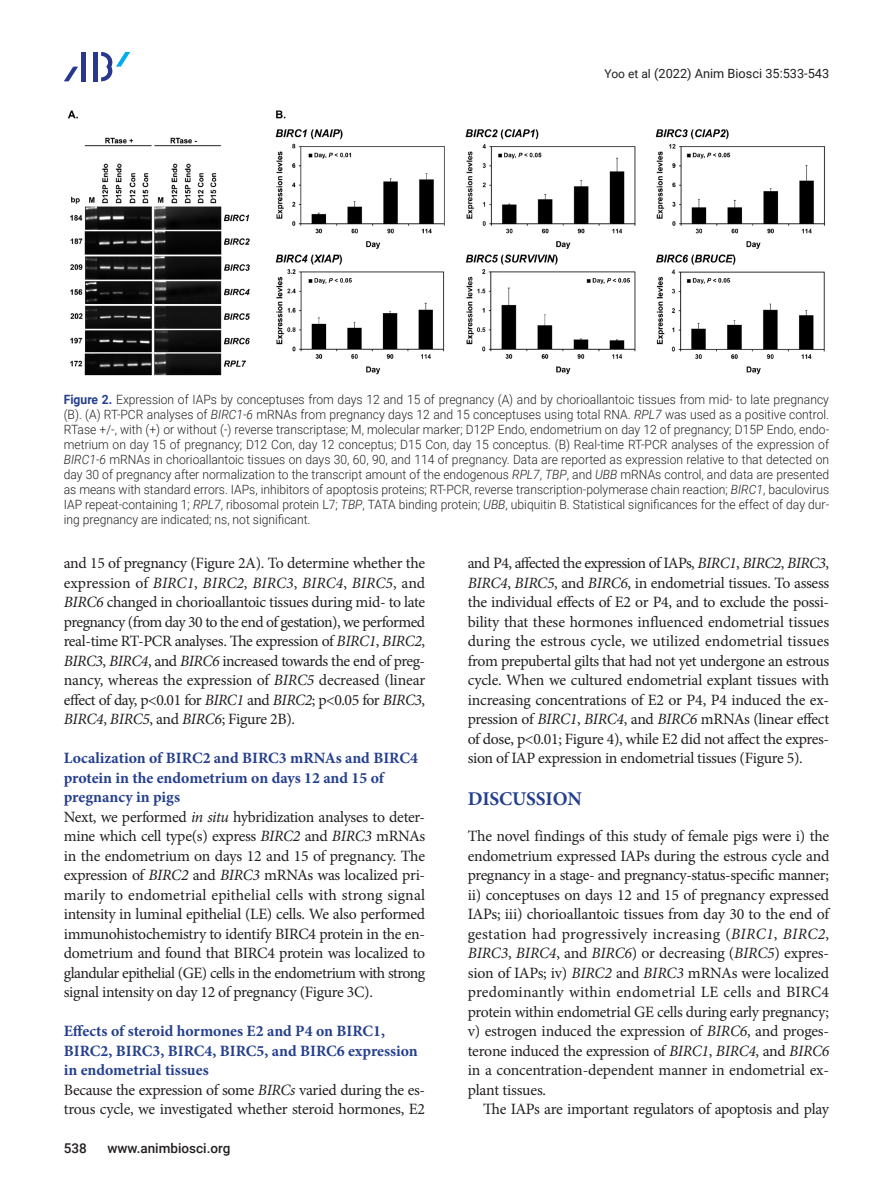
<style>
.page{position:relative;width:893px;height:1191px;background:#fff}
.page>*{position:absolute;margin:0;border:0;box-sizing:border-box;transform-origin:0 0}
.대제목{font:700 19.5px "Minion Pro";letter-spacing:-.01em;color:#253f8e}
.본문{font:15.75px/19.5px "Minion Pro";letter-spacing:-.02em;color:#231f20;text-align:justify}
.중제목{font:700 15.75px/19.5px "Minion Pro";color:#253f8e}
.t1{font:500 13.5px "Roboto";color:#231f20}
.표_그림__제목{font:300 12.75px/15px "Roboto";color:#231f20;text-align:justify;scale:.95 1}
.t2{font:12.75px "Roboto";color:#231f20}
.s1{font-size:12px}
.s2{font-weight:700;color:#253f8e}
.s3{font-style:italic}
</style>
<div class="page">
<div style="left:93px;top:52px;width:5px;height:29px;background:#283890"></div>
<hr style="left:82px;top:52px;width:4px;height:29px;background:#283890">
<svg style="left:64px;top:67px;width:14px;height:14px"></svg>
<svg style="left:101px;top:52px;width:29px;height:29px"></svg>
<img style="left:67px;top:110px;width:758px;height:266px">
<p class="t2" style="left:605px;top:65px;width:226px"><span class="s1">Yoo et al</span> (2022) Anim Biosci 35:533-543</p>
<p class="표_그림__제목" style="left:64px;top:392px;width:807px"><span class="s2">Figure 2.</span> Expression of IAPs by conceptuses from days 12 and 15 of pregnancy (A) and by chorioallantoic tissues from mid- to late pregnancy (B). (A) RT-PCR analyses of <span class="s3">BIRC1-6</span> mRNAs from pregnancy days 12 and 15 conceptuses using total RNA. <span class="s3">RPL7</span> was used as a positive control.<br>RTase +/-, with (+) or without (-) reverse transcriptase; M, molecular marker; D12P Endo, endometrium on day 12 of pregnancy; D15P Endo, endo&shy;metrium on day 15 of pregnancy; D12 Con, day 12 conceptus; D15 Con, day 15 conceptus. (B) Real-time RT-PCR analyses of the expression of <span class="s3">BIRC1-6</span> mRNAs in chorioallantoic tissues on days 30, 60, 90, and 114 of pregnancy. Data are reported as expression relative to that detected on day 30 of pregnancy after normalization to the transcript amount of the endogenous <span class="s3">RPL7</span>, <span class="s3">TBP</span>, and <span class="s3">UBB</span> mRNAs control, and data are presented as means with standard errors. IAPs, inhibitors of apoptosis proteins; RT-PCR, reverse transcription-polymerase chain reaction; <span class="s3">BIRC1</span>, baculovirus IAP repeat-containing 1; <span class="s3">RPL7</span>, ribosomal protein L7; <span class="s3">TBP</span>, TATA binding protein; <span class="s3">UBB</span>, ubiquitin B. Statistical significances for the effect of day dur&shy;ing pregnancy are indicated; ns, not significant.</p>
<p class="본문" style="left:64px;top:553px;width:363px">and 15 of pregnancy (Figure 2A). To determine whether the expression of <span class="s3">BIRC1</span>, <span class="s3">BIRC2</span>, <span class="s3">BIRC3</span>, <span class="s3">BIRC4</span>, <span class="s3">BIRC5</span>, and <span class="s3">BIRC6</span> changed in chorioallantoic tissues during mid- to late pregnancy (from day 30 to the end of gestation), we performed real-time RT-PCR analyses. The expression of <span class="s3">BIRC1</span>, <span class="s3">BIRC2</span>, <span class="s3">BIRC3</span>, <span class="s3">BIRC4</span>, and <span class="s3">BIRC6</span> increased towards the end of preg&shy;nancy, whereas the expression of <span class="s3">BIRC5</span> decreased (linear effect of day, p&lt;0.01 for <span class="s3">BIRC1</span> and <span class="s3">BIRC2</span>; p&lt;0.05 for <span class="s3">BIRC3</span>, <span class="s3">BIRC4</span>, <span class="s3">BIRC5</span>, and <span class="s3">BIRC6</span>; Figure 2B).</p>
<p class="중제목" style="left:64px;top:748px;width:356px">Localization of BIRC2 and BIRC3 mRNAs and BIRC4 protein in the endometrium on days 12 and 15 of pregnancy in pigs</p>
<p class="본문" style="left:64px;top:807px;width:363px">Next, we performed <span class="s3">in situ</span> hybridization analyses to deter&shy;mine which cell type(s) express <span class="s3">BIRC2</span> and <span class="s3">BIRC3</span> mRNAs in the endometrium on days 12 and 15 of pregnancy. The expression of <span class="s3">BIRC2</span> and <span class="s3">BIRC3</span> mRNAs was localized pri&shy;marily to endometrial epithelial cells with strong signal intensity in luminal epithelial (LE) cells. We also performed immunohistochemistry to identify BIRC4 protein in the en&shy;dometrium and found that BIRC4 protein was localized to glandular epithelial (GE) cells in the endometrium with strong signal intensity on day 12 of pregnancy (Figure 3C).</p>
<p class="중제목" style="left:64px;top:1021px;width:356px">Effects of steroid hormones E2 and P4 on BIRC1,<br>BIRC2, BIRC3, BIRC4, BIRC5, and BIRC6 expression in endometrial tissues</p>
<p class="본문" style="left:64px;top:1080px;width:363px">Because the expression of some <span class="s3">BIRCs</span> varied during the es&shy;trous cycle, we investigated whether steroid hormones, E2</p>
<p class="t1" style="left:64px;top:1138px;width:25px">538</p>
<p class="t1" style="left:107px;top:1138px;width:125px">www.animbiosci.org</p>
<p class="본문" style="left:468px;top:553px;width:363px">and P4, affected the expression of IAPs, <span class="s3">BIRC1</span>, <span class="s3">BIRC2</span>, <span class="s3">BIRC3</span>, <span class="s3">BIRC4</span>, <span class="s3">BIRC5</span>, and <span class="s3">BIRC6</span>, in endometrial tissues. To assess the individual effects of E2 or P4, and to exclude the possi&shy;bility that these hormones influenced endometrial tissues during the estrous cycle, we utilized endometrial tissues from prepubertal gilts that had not yet undergone an estrous cycle. When we cultured endometrial explant tissues with increasing concentrations of E2 or P4, P4 induced the ex&shy;pression of <span class="s3">BIRC1</span>, <span class="s3">BIRC4</span>, and <span class="s3">BIRC6</span> mRNAs (linear effect of dose, p&lt;0.01; Figure 4), while E2 did not affect the expres&shy;sion of IAP expression in endometrial tissues (Figure 5).</p>
<p class="대제목" style="left:468px;top:785px;width:116px">DISCUSSION</p>
<p class="본문" style="left:468px;top:826px;width:363px">The novel findings of this study of female pigs were i) the endometrium expressed IAPs during the estrous cycle and pregnancy in a stage- and pregnancy-status-specific manner; ii) conceptuses on days 12 and 15 of pregnancy expressed IAPs; iii) chorioallantoic tissues from day 30 to the end of gestation had progressively increasing (<span class="s3">BIRC1</span>, <span class="s3">BIRC2</span>, <span class="s3">BIRC3</span>, <span class="s3">BIRC4</span>, and <span class="s3">BIRC6</span>) or decreasing (<span class="s3">BIRC5</span>) expres&shy;sion of IAPs; iv) <span class="s3">BIRC2</span> and <span class="s3">BIRC3</span> mRNAs were localized predominantly within endometrial LE cells and BIRC4 protein within endometrial GE cells during early pregnancy; v) estrogen induced the expression of <span class="s3">BIRC6</span>, and proges&shy;terone induced the expression of <span class="s3">BIRC1</span>, <span class="s3">BIRC4</span>, and <span class="s3">BIRC6 </span>in a concentration-dependent manner in endometrial ex&shy;plant tissues.</p>
<p class="본문" style="left:483px;top:1099px;width:347px">The IAPs are important regulators of apoptosis and play</p>
</div>
